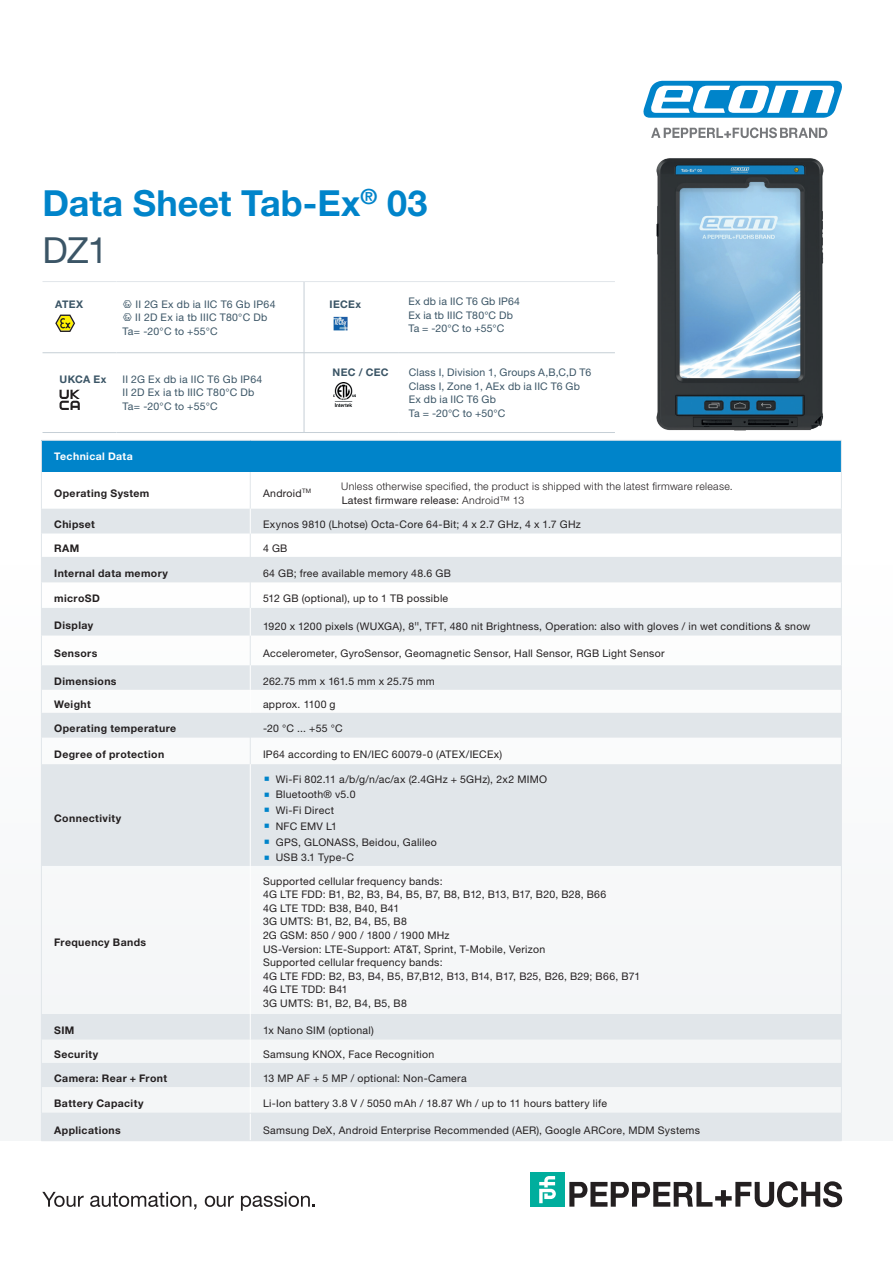
<style>
.page{position:relative;width:893px;height:1263px;background:#fff}
.page>*{position:absolute;margin:0;border:0;box-sizing:border-box;transform-origin:0 0}
.t1{font:700 36px/46.8px "Helvetica Neue LTW1 G";color:#0084ca}
.t2{font:10.5px/13.6px "Helvetica Neue LTW1 G";letter-spacing:.03em;color:#231f20}
.t3{font:10.5px/13.5px "Helvetica Neue LTW1 G";letter-spacing:.02em;color:#3b5566}
.t4{font:700 10.5px "Helvetica Neue LTW1 G";letter-spacing:.035em;color:#231f20}
.t5{font:300 10.5px/13.6px "Helvetica Neue LTW1 G";letter-spacing:.03em;color:#231f20}
.t6{font:10.5px "Helvetica Neue LTW1 G";letter-spacing:.01em;color:#231f20}
.t7{font:700 10.5px "Helvetica Neue LTW1 G";letter-spacing:.03em;color:#3b5566}
.t8{font:700 10.5px "Helvetica Neue LTW1 G";letter-spacing:.04em;color:#fff}
.s1{font-weight:400;color:#3b5566}
.s2{font-family:"Ecom DIN Offc"}
.s3{font-weight:400}
.s4{font-family:"Helvetica Now Micro";font-weight:300}
</style>
<div class="page">
<div style="left:0;top:563px;width:893px;height:578px;background:#f8f9fa"></div>
<svg style="left:643px;top:81px;width:199px;height:37px"></svg>
<svg style="left:651px;top:127px;width:176px;height:11px"></svg>
<svg style="left:42px;top:1192px;width:42px;height:15px"></svg>
<svg style="left:90px;top:1192px;width:106px;height:18px"></svg>
<svg style="left:205px;top:1195px;width:29px;height:12px"></svg>
<svg style="left:241px;top:1192px;width:74px;height:19px"></svg>
<svg style="left:569px;top:1181px;width:273px;height:26px"></svg>
<div style="left:530px;top:1172px;width:34px;height:34px;background:#00ae9d"></div>
<svg style="left:539px;top:1176px;width:17px;height:27px"></svg>
<img style="left:656px;top:158px;width:168px;height:273px">
<div style="left:41px;top:440px;width:800px;height:32px;background:#0084ca"></div>
<svg style="left:42px;top:509px;width:799px;height:631px"></svg>
<hr style="left:250px;top:472px;width:1px;height:37px;background:#e1e6ea">
<hr style="left:250px;top:635px;width:1px;height:30px;background:#e1e6ea">
<svg style="left:250px;top:509px;width:1px;height:126px"></svg>
<svg style="left:250px;top:665px;width:1px;height:99px"></svg>
<hr style="left:250px;top:764px;width:1px;height:102px;background:#fff">
<hr style="left:250px;top:866px;width:1px;height:148px;background:#fff">
<hr style="left:41px;top:866px;width:1px;height:148px;background:#e1e6ea">
<hr style="left:841px;top:866px;width:1px;height:148px;background:#e1e6ea">
<hr style="left:41px;top:440px;width:209px;height:1px;background:#e1e6ea">
<hr style="left:41px;top:440px;width:1px;height:32px;background:#e1e6ea">
<hr style="left:250px;top:440px;width:592px;height:1px;background:#e1e6ea">
<hr style="left:841px;top:440px;width:1px;height:32px;background:#e1e6ea">
<hr style="left:41px;top:472px;width:1px;height:37px;background:#e1e6ea">
<hr style="left:841px;top:472px;width:1px;height:37px;background:#e1e6ea">
<svg style="left:41px;top:509px;width:1px;height:126px"></svg>
<svg style="left:841px;top:509px;width:1px;height:126px"></svg>
<hr style="left:41px;top:635px;width:1px;height:30px;background:#e1e6ea">
<hr style="left:841px;top:635px;width:1px;height:30px;background:#e1e6ea">
<svg style="left:41px;top:665px;width:1px;height:99px"></svg>
<svg style="left:841px;top:665px;width:1px;height:99px"></svg>
<hr style="left:41px;top:764px;width:1px;height:102px;background:#e1e6ea">
<hr style="left:841px;top:764px;width:1px;height:102px;background:#e1e6ea">
<hr style="left:41px;top:1113px;width:209px;height:1px;background:#e1e6ea">
<svg style="left:41px;top:1014px;width:1px;height:126px"></svg>
<hr style="left:250px;top:1113px;width:592px;height:1px;background:#e1e6ea">
<svg style="left:841px;top:1014px;width:1px;height:126px"></svg>
<hr style="left:41px;top:1140px;width:209px;height:1px;background:#e1e6ea">
<hr style="left:250px;top:1140px;width:592px;height:1px;background:#e1e6ea">
<svg style="left:250px;top:1014px;width:1px;height:126px"></svg>
<hr style="left:43px;top:352px;width:74px;height:1px;background:#c6cfd6">
<hr style="left:117px;top:352px;width:187px;height:1px;background:#c6cfd6">
<hr style="left:304px;top:352px;width:94px;height:1px;background:#c6cfd6">
<hr style="left:398px;top:352px;width:217px;height:1px;background:#c6cfd6">
<hr style="left:43px;top:432px;width:74px;height:1px;background:#c6cfd6">
<hr style="left:117px;top:432px;width:187px;height:1px;background:#c6cfd6">
<hr style="left:304px;top:432px;width:94px;height:1px;background:#c6cfd6">
<hr style="left:398px;top:432px;width:217px;height:1px;background:#c6cfd6">
<hr style="left:43px;top:281px;width:74px;height:1px;background:#e1e6ea">
<hr style="left:117px;top:281px;width:187px;height:1px;background:#e1e6ea">
<hr style="left:304px;top:281px;width:94px;height:1px;background:#e1e6ea">
<hr style="left:398px;top:281px;width:217px;height:1px;background:#e1e6ea">
<hr style="left:304px;top:282px;width:1px;height:71px;background:#c6cfd6">
<hr style="left:304px;top:353px;width:1px;height:79px;background:#c6cfd6">
<svg style="left:55px;top:315px;width:20px;height:17px"></svg>
<img style="left:333px;top:317px;width:15px;height:14px">
<svg style="left:60px;top:390px;width:20px;height:20px"></svg>
<img style="left:333px;top:383px;width:22px;height:23px">
<svg style="left:265px;top:776px;width:4px;height:5px"></svg>
<svg style="left:265px;top:792px;width:4px;height:4px"></svg>
<svg style="left:265px;top:808px;width:4px;height:4px"></svg>
<svg style="left:265px;top:824px;width:4px;height:4px"></svg>
<svg style="left:265px;top:839px;width:4px;height:5px"></svg>
<svg style="left:265px;top:855px;width:4px;height:4px"></svg>
<h1 class="t1" style="left:43px;top:180px;width:386px">Data Sheet Tab-Ex<sup>®</sup> 03<br><span class="s1">DZ1</span></h1>
<p class="t7" style="left:55px;top:298px;width:29px">ATEX</p>
<p class="t3" style="left:122px;top:297px;width:155px"><span class="s2">†</span> II 2G Ex db ia IIC T6 Gb IP64 <span class="s2">†</span> II 2D Ex ia tb IIIC T80°C Db<br>Ta= -20°C to +55°C</p>
<p class="t7" style="left:330px;top:298px;width:33px">IECEx</p>
<p class="t3" style="left:408px;top:295px;width:113px">Ex db ia IIC T6 Gb IP64<br>Ex ia tb IIIC T80°C Db<br>Ta = -20°C to +55°C</p>
<p class="t7" style="left:60px;top:373px;width:48px">UKCA Ex</p>
<p class="t3" style="left:122px;top:372px;width:141px">II 2G Ex db ia IIC T6 Gb IP64<br>II 2D Ex ia tb IIIC T80°C Db<br>Ta= -20°C to +55°C</p>
<p class="t7" style="left:333px;top:366px;width:58px">NEC / CEC</p>
<p class="t3" style="left:409px;top:366px;width:184px">Class I, Division 1, Groups A,B,C,D T6<br>Class I, Zone 1, AEx db ia IIC T6 Gb<br>Ex db ia IIC T6 Gb<br>Ta = -20°C to +50°C</p>
<p class="t8" style="left:54px;top:450px;width:80px">Technical Data</p>
<p class="t4" style="left:54px;top:487px;width:97px">Operating System</p>
<p class="t2" style="left:263px;top:486px;width:50px">Android<sup>TM</sup></p>
<p class="t5" style="left:341px;top:480px;width:393px">Unless otherwise specified, the product is shipped with the latest firmware release.<br><span class="s3">Latest firmware release:</span> Android™ 13</p>
<p class="t4" style="left:54px;top:518px;width:42px">Chipset</p>
<p class="t2" style="left:263px;top:517px;width:319px">Exynos 9810 (Lhotse) Octa-Core 64-Bit; 4 x 2.7 GHz, 4 x 1.7 GHz</p>
<p class="t4" style="left:54px;top:542px;width:27px">RAM</p>
<p class="t2" style="left:263px;top:541px;width:26px">4 GB</p>
<p class="t4" style="left:54px;top:566px;width:115px">Internal data memory</p>
<p class="t2" style="left:263px;top:566px;width:189px">64 GB; free available memory 48.6 GB</p>
<p class="t4" style="left:54px;top:592px;width:47px">microSD</p>
<p class="t2" style="left:263px;top:591px;width:187px">512 GB (optional), up to 1 TB possible</p>
<p class="t4" style="left:54px;top:618px;width:41px">Display</p>
<p class="t2" style="left:263px;top:619px;width:549px">1920 x 1200 pixels (WUXGA), 8<span class="s4">"</span>, TFT, 480 nit Brightness, Operation: also with gloves / in wet conditions &amp; snow</p>
<p class="t4" style="left:54px;top:647px;width:45px">Sensors</p>
<p class="t2" style="left:263px;top:647px;width:403px">Accelerometer, GyroSensor, Geomagnetic Sensor, Hall Sensor, RGB Light Sensor</p>
<p class="t4" style="left:54px;top:674px;width:64px">Dimensions</p>
<p class="t6" style="left:263px;top:674px;width:173px">262.75 mm x 161.5 mm x 25.75 mm</p>
<p class="t4" style="left:54px;top:698px;width:38px">Weight</p>
<p class="t2" style="left:263px;top:698px;width:74px">approx. 1100 g</p>
<p class="t4" style="left:54px;top:722px;width:124px">Operating temperature</p>
<p class="t2" style="left:263px;top:721px;width:81px">-20 °C ... +55 °C</p>
<p class="t4" style="left:54px;top:748px;width:112px">Degree of protection</p>
<p class="t2" style="left:263px;top:747px;width:241px">IP64 according to EN/IEC 60079-0 (ATEX/IECEx)</p>
<p class="t4" style="left:54px;top:812px;width:69px">Connectivity</p>
<p class="t4" style="left:54px;top:936px;width:94px">Frequency Bands</p>
<p class="t2" style="left:276px;top:771px;width:273px;line-height:15.8px">Wi-Fi 802.11 a/b/g/n/ac/ax (2.4GHz + 5GHz), 2x2 MIMO<br>Bluetooth® v5.0<br>Wi-Fi Direct<br>NFC EMV L1<br>GPS, GLONASS, Beidou, Galileo<br>USB 3.1 Type-C</p>
<p class="t2" style="left:263px;top:874px;width:379px">Supported cellular frequency bands:<br>4G LTE FDD: B1, B2, B3, B4, B5, B7, B8, B12, B13, B17, B20, B28, B66<br>4G LTE TDD: B38, B40, B41<br>3G UMTS: B1, B2, B4, B5, B8<br>2G GSM: 850 / 900 / 1800 / 1900 MHz<br>US-Version: LTE-Support: AT&amp;T, Sprint, T-Mobile, Verizon<br>Supported cellular frequency bands:<br>4G LTE FDD: B2, B3, B4, B5, B7,B12, B13, B14, B17, B25, B26, B29; B66, B71<br>4G LTE TDD: B41<br>3G UMTS: B1, B2, B4, B5, B8</p>
<p class="t4" style="left:54px;top:1023px;width:22px">SIM</p>
<p class="t2" style="left:263px;top:1023px;width:112px">1x Nano SIM (optional)</p>
<p class="t4" style="left:54px;top:1048px;width:46px">Security</p>
<p class="t2" style="left:263px;top:1047px;width:173px">Samsung KNOX, Face Recognition</p>
<p class="t4" style="left:54px;top:1072px;width:115px">Camera: Rear + Front</p>
<p class="t2" style="left:263px;top:1071px;width:205px">13 MP AF + 5 MP / optional: Non-Camera</p>
<p class="t4" style="left:54px;top:1097px;width:91px">Battery Capacity</p>
<p class="t2" style="left:263px;top:1096px;width:345px">Li-Ion battery 3.8 V / 5050 mAh / 18.87 Wh / up to 11 hours battery life</p>
<p class="t4" style="left:54px;top:1124px;width:68px">Applications</p>
<p class="t2" style="left:263px;top:1123px;width:438px">Samsung DeX, Android Enterprise Recommended (AER), Google ARCore, MDM Systems</p>
</div>
